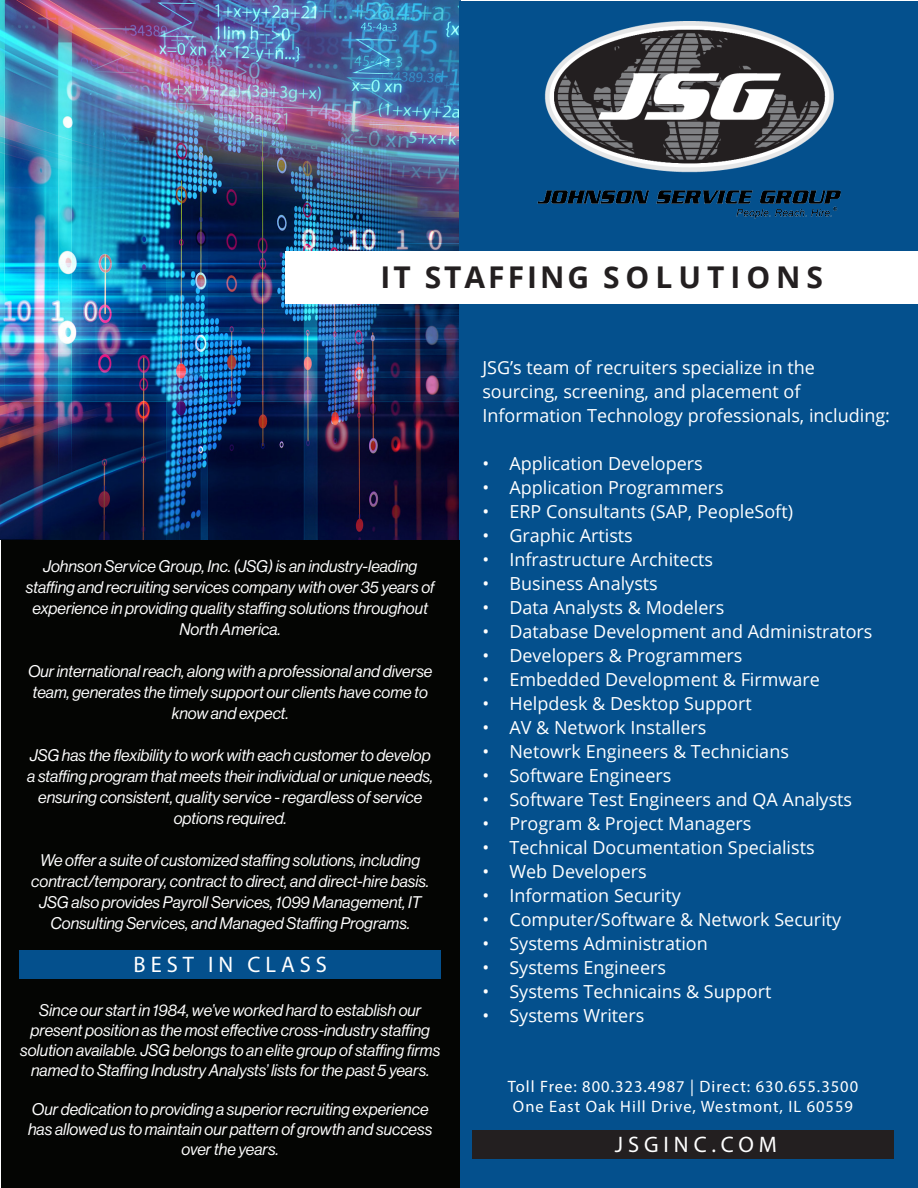
<style>
.page{position:relative;width:918px;height:1188px;background:#fff}
.page>*{position:absolute;margin:0;border:0;box-sizing:border-box;transform-origin:0 0}
.t1{font:700 30px "Open Sans";letter-spacing:.15em;color:#231f20}
.t2{font:22.5px "Myriad Pro";letter-spacing:.22em;color:#fff}
.t3{font:18px/24px "Open Sans";color:#fff}
.t4{font:16.5px/21px "N Haas Grotesk DS Pro 56 It";color:#fff;text-align:center}
.t5{font:16.5px "Myriad Pro";letter-spacing:.06em;color:#fff}
</style>
<div class="page">
<img style="left:1px;top:0;width:459px;height:540px">
<div style="left:460px;top:1px;width:458px;height:1186px;background:#04508d"></div>
<div style="left:1px;top:540px;width:459px;height:647px;background:#040503"></div>
<div style="left:20px;top:950px;width:421px;height:29px;background:#04508d"></div>
<div style="left:473px;top:1130px;width:421px;height:29px;background:#231f20"></div>
<img style="left:537px;top:22px;width:304px;height:197px">
<div style="left:285px;top:251px;width:633px;height:53px;background:#fff"></div>
<p class="t1" style="left:381px;top:256px;width:444px">IT STAFFING SOLUTIONS</p>
<p class="t4" style="left:26px;top:555px;width:410px">Johnson Service Group, Inc. (JSG) is an industry-leading staffing and recruiting services company with over 35 years of experience in providing quality staffing solutions throughout North America.</p>
<p class="t4" style="left:28px;top:660px;width:406px">Our international reach, along with a professional and diverse team, generates the timely support our clients have come to know and expect.</p>
<p class="t4" style="left:27px;top:744px;width:407px">JSG has the flexibility to work with each customer to develop a staffing program that meets their individual or unique needs, ensuring consistent, quality service - regardless of service options required.</p>
<p class="t4" style="left:31px;top:849px;width:400px">We offer a suite of customized staffing solutions, including contract/temporary, contract to direct, and direct-hire basis.<br>JSG also provides Payroll Services, 1099 Management, IT Consulting Services, and Managed Staffing Programs.</p>
<p class="t2" style="left:134px;top:951px;width:195px">BEST IN CLASS</p>
<p class="t4" style="left:20px;top:1001px;width:422px;line-height:19.8px">Since our start in 1984, we’ve worked hard to establish our present position as the most effective cross-industry staffing solution available. JSG belongs to an elite group of staffing firms named to Staffing Industry Analysts’ lists for the past 5 years.</p>
<p class="t4" style="left:28px;top:1100px;width:406px;line-height:19.8px">Our dedication to providing a superior recruiting experience has allowed us to maintain our pattern of growth and success over the years.</p>
<p class="t3" style="left:482px;top:355px;width:409px">JSG’s team of recruiters specialize in the sourcing, screening, and placement of<br>Information Technology professionals, including:</p>
<p class="t3" style="left:482px;top:451px;width:222px">• Application Developers</p>
<p class="t3" style="left:482px;top:475px;width:243px">• Application Programmers</p>
<p class="t3" style="left:482px;top:499px;width:312px">• ERP Consultants (SAP, PeopleSoft)</p>
<p class="t3" style="left:482px;top:523px;width:152px">• Graphic Artists</p>
<p class="t3" style="left:482px;top:547px;width:232px">• Infrastructure Architects</p>
<p class="t3" style="left:482px;top:571px;width:177px">• Business Analysts</p>
<p class="t3" style="left:482px;top:595px;width:244px">• Data Analysts &amp; Modelers</p>
<p class="t3" style="left:482px;top:619px;width:392px">• Database Development and Administrators</p>
<p class="t3" style="left:482px;top:643px;width:262px">• Developers &amp; Programmers</p>
<p class="t3" style="left:482px;top:667px;width:339px">• Embedded Development &amp; Firmware</p>
<p class="t3" style="left:482px;top:691px;width:271px">• Helpdesk &amp; Desktop Support</p>
<p class="t3" style="left:482px;top:715px;width:226px">• AV &amp; Network Installers</p>
<p class="t3" style="left:482px;top:739px;width:308px">• Netowrk Engineers &amp; Technicians</p>
<p class="t3" style="left:482px;top:763px;width:190px">• Software Engineers</p>
<p class="t3" style="left:482px;top:787px;width:371px">• Software Test Engineers and QA Analysts</p>
<p class="t3" style="left:482px;top:811px;width:271px">• Program &amp; Project Managers</p>
<p class="t3" style="left:482px;top:835px;width:334px">• Technical Documentation Specialists</p>
<p class="t3" style="left:482px;top:859px;width:166px">• Web Developers</p>
<p class="t3" style="left:482px;top:883px;width:200px">• Information Security</p>
<p class="t3" style="left:482px;top:907px;width:360px">• Computer/Software &amp; Network Security</p>
<p class="t3" style="left:482px;top:931px;width:227px">• Systems Administration</p>
<p class="t3" style="left:482px;top:955px;width:185px">• Systems Engineers</p>
<p class="t3" style="left:482px;top:979px;width:291px">• Systems Technicains &amp; Support</p>
<p class="t3" style="left:482px;top:1003px;width:163px">• Systems Writers</p>
<p class="t5" style="left:508px;top:1077px;width:352px">Toll Free: 800.323.4987 | Direct: 630.655.3500</p>
<p class="t5" style="left:513px;top:1097px;width:341px">One East Oak Hill Drive, Westmont, IL 60559</p>
<p class="t2" style="left:615px;top:1131px;width:164px">JSGINC.COM</p>
</div>
